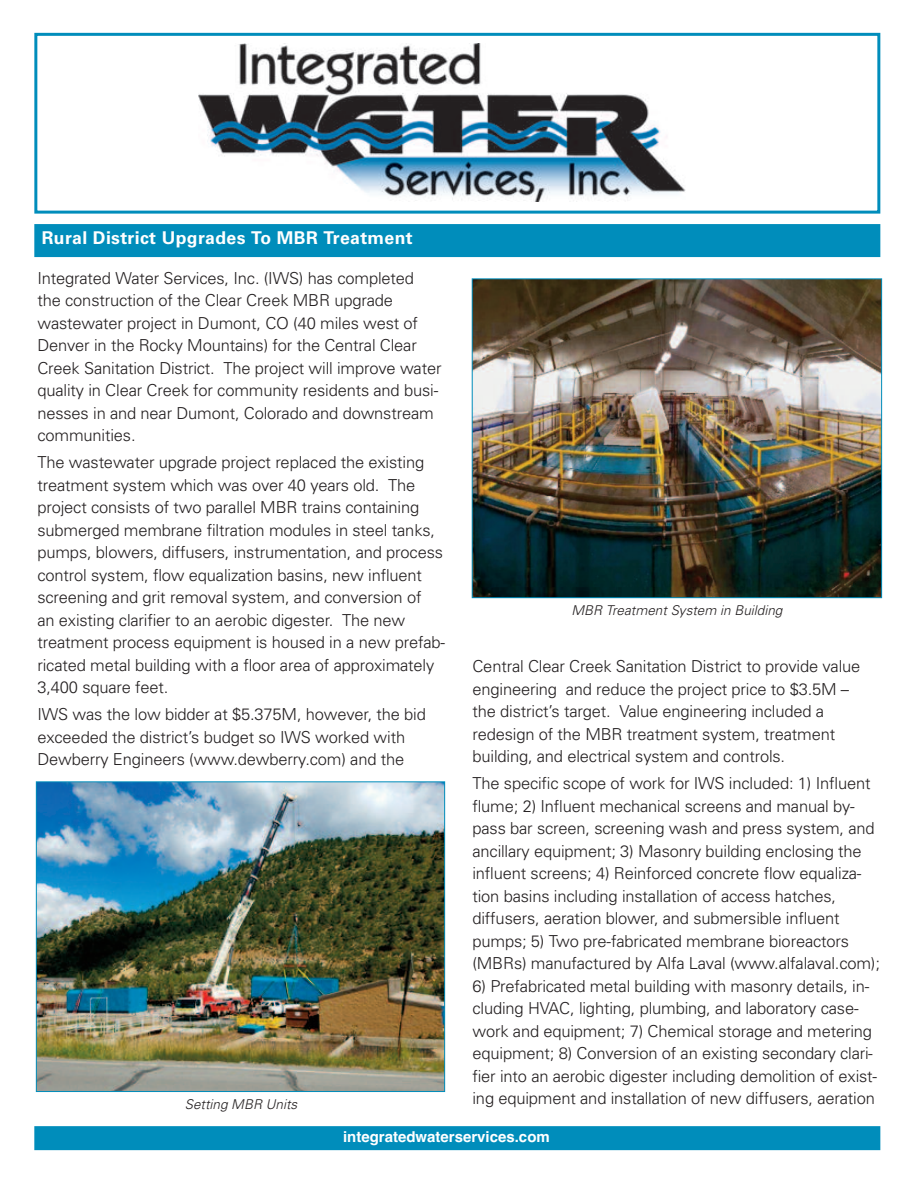
<style>
.page{position:relative;width:918px;height:1188px;background:#fff}
.page>*{position:absolute;margin:0;border:0;box-sizing:border-box;transform-origin:0 0}
.t1{font:700 17.7px "Univers";letter-spacing:.02em;color:#fff}
.t2{font:300 16.5px/22.5px "Univers";letter-spacing:-.01em;color:#231f20}
.t3{font:700 15px "Helvetica";color:#fff}
.t4{font:italic 300 13.5px "Univers";color:#231f20}
</style>
<div class="page">
<img style="left:198px;top:44px;width:488px;height:158px">
<div style="left:34px;top:33px;width:846px;height:181px;border:3px solid #008dbb"></div>
<div style="left:34px;top:224px;width:846px;height:33px;background:#008dbb"></div>
<img style="left:38px;top:783px;width:405px;height:307px">
<div style="left:36px;top:781px;width:409px;height:311px;border:1px solid #008dbb"></div>
<img style="left:474px;top:280px;width:406px;height:316px">
<div style="left:472px;top:278px;width:410px;height:320px;border:1px solid #008dbb"></div>
<div style="left:34px;top:1126px;width:846px;height:24px;background:#008dbb"></div>
<p class="t1" style="left:42px;top:232px;width:372px">Rural District Upgrades To MBR Treatment</p>
<p class="t2" style="left:37px;top:268px;width:406px">Integrated Water Services, Inc. (IWS) has completed the construction of the Clear Creek MBR upgrade wastewater project in Dumont, CO (40 miles west of Denver in the Rocky Mountains) for the Central Clear Creek Sanitation District. The project will improve water quality in Clear Creek for community residents and busi&shy;nesses in and near Dumont, Colorado and downstream communities.</p>
<p class="t2" style="left:37px;top:453px;width:409px">The wastewater upgrade project replaced the existing treatment system which was over 40 years old. The project consists of two parallel MBR trains containing submerged membrane filtration modules in steel tanks, pumps, blowers, diffusers, instrumentation, and process control system, flow equalization basins, new influent screening and grit removal system, and conversion of<br>an existing clarifier to an aerobic digester. The new treatment process equipment is housed in a new prefab&shy;ricated metal building with a floor area of approximately 3,400 square feet.</p>
<p class="t2" style="left:37px;top:705px;width:390px">IWS was the low bidder at $5.375M, however, the bid exceeded the district’s budget so IWS worked with<br>Dewberry Engineers (www.dewberry.com) and the</p>
<p class="t4" style="left:185px;top:1099px;width:114px">Setting MBR Units</p>
<p class="t4" style="left:571px;top:606px;width:213px">MBR Treatment System in Building</p>
<p class="t2" style="left:472px;top:657px;width:389px">Central Clear Creek Sanitation District to provide value engineering and reduce the project price to $3.5M – the district’s target. Value engineering included a redesign of the MBR treatment system, treatment building, and electrical system and controls.</p>
<p class="t2" style="left:472px;top:774px;width:409px">The specific scope of work for IWS included: 1) Influent flume; 2) Influent mechanical screens and manual by&shy;pass bar screen, screening wash and press system, and ancillary equipment; 3) Masonry building enclosing the influent screens; 4) Reinforced concrete flow equaliza&shy;tion basins including installation of access hatches, diffusers, aeration blower, and submersible influent pumps; 5) Two pre-fabricated membrane bioreactors (MBRs) manufactured by Alfa Laval (www.alfalaval.com);</p>
<p class="t2" style="left:472px;top:976px;width:406px">6) Prefabricated metal building with masonry details, in&shy;cluding HVAC, lighting, plumbing, and laboratory case&shy;work and equipment; 7) Chemical storage and metering equipment; 8) Conversion of an existing secondary clari&shy;fier into an aerobic digester including demolition of exist&shy;ing equipment and installation of new diffusers, aeration</p>
<p class="t3" style="left:343px;top:1128px;width:208px">integratedwaterservices.com</p>
</div>
